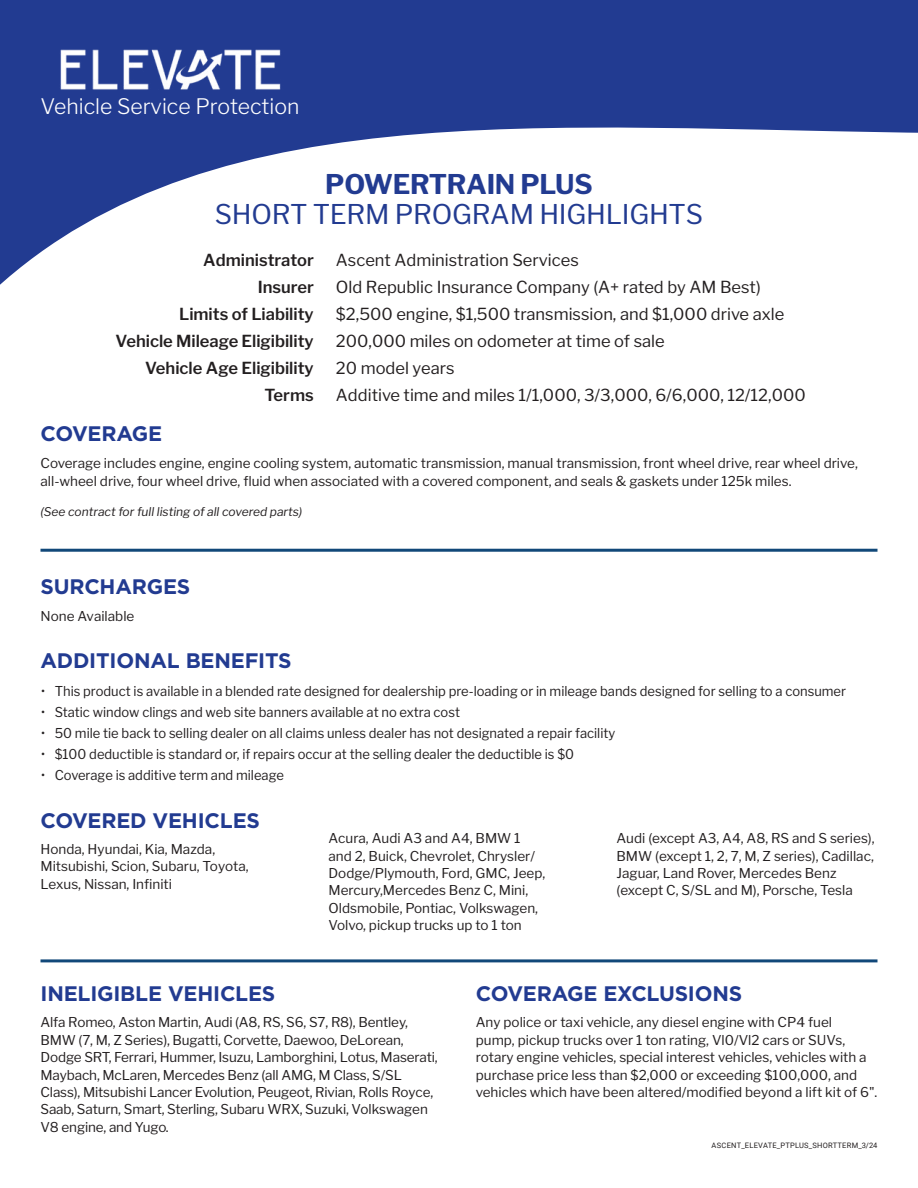
<style>
.page{position:relative;width:918px;height:1188px;background:#fff}
.page>*{position:absolute;margin:0;border:0;box-sizing:border-box;transform-origin:0 0}
.t1{font:27px "Libre Franklin";letter-spacing:-.01em;color:#223b91}
.t2{font:700 27px "Libre Franklin";letter-spacing:-.01em;color:#223b91}
.t3{font:300 21.3px "Libre Franklin";color:#fff}
.t4{font:700 21px "Gotham";letter-spacing:-.01em;color:#223b91}
.t5{font:16.5px/27px "Libre Franklin";color:#231f20}
.t6{font:600 16.5px/27px "Libre Franklin";color:#231f20;text-align:right}
.t7{font:13.5px/17.4px "Libre Franklin";color:#231f20}
.t8{font:13.5px "Libre Franklin";color:#231f20;scale:.96 1}
.t9{font:italic 12px "Libre Franklin";color:#231f20}
.t10{font:7.5px "Roboto";letter-spacing:.035em;color:#231f20}
</style>
<div class="page">
<hr style="left:40px;top:549px;width:838px;height:3px;background:#114879">
<svg style="left:0;top:0;width:918px;height:285px;fill:#223b91"></svg>
<img style="left:49px;top:40px;width:242px;height:51px">
<hr style="left:40px;top:959px;width:838px;height:3px;background:#114879">
<h2 class="t3" style="left:40px;top:94px;width:261px">Vehicle Service Protection</h2>
<h1 class="t2" style="left:325px;top:168px;width:269px">POWERTRAIN PLUS</h1>
<h1 class="t1" style="left:215px;top:198px;width:490px">SHORT TERM PROGRAM HIGHLIGHTS</h1>
<p class="t5" style="left:336px;top:246px;width:471px">Ascent Administration Services<br>Old Republic Insurance Company (A+ rated by AM Best) $2,500 engine, $1,500 transmission, and $1,000 drive axle 200,000 miles on odometer at time of sale<br>20 model years<br>Additive time and miles 1/1,000, 3/3,000, 6/6,000, 12/12,000</p>
<p class="t6" style="left:116px;top:246px;width:200px">Administrator<br>Insurer<br>Limits of Liability<br>Vehicle Mileage Eligibility<br>Vehicle Age Eligibility<br>Terms</p>
<h3 class="t4" style="left:40px;top:421px;width:123px">COVERAGE</h3>
<p class="t7" style="left:40px;top:454px;width:819px;line-height:18px">Coverage includes engine, engine cooling system, automatic transmission, manual transmission, front wheel drive, rear wheel drive, all-wheel drive, four wheel drive, fluid when associated with a covered component, and seals &amp; gaskets under 125k miles.</p>
<p class="t9" style="left:40px;top:504px;width:263px">(See contract for full listing of all covered parts)</p>
<h3 class="t4" style="left:40px;top:574px;width:151px">SURCHARGES</h3>
<p class="t7" style="left:40px;top:607px;width:95px">None Available</p>
<h3 class="t4" style="left:40px;top:649px;width:253px">ADDITIONAL BENEFITS</h3>
<p class="t8" style="left:41px;top:683px;width:840px">• This product is available in a blended rate designed for dealership pre-loading or in mileage bands designed for selling to a consumer</p>
<p class="t8" style="left:41px;top:704px;width:438px">• Static window clings and web site banners available at no extra cost</p>
<p class="t8" style="left:41px;top:725px;width:599px">• 50 mile tie back to selling dealer on all claims unless dealer has not designated a repair facility</p>
<p class="t8" style="left:41px;top:746px;width:557px">• $100 deductible is standard or, if repairs occur at the selling dealer the deductible is $0</p>
<p class="t8" style="left:41px;top:767px;width:254px">• Coverage is additive term and mileage</p>
<h3 class="t4" style="left:40px;top:808px;width:221px">COVERED VEHICLES</h3>
<p class="t7" style="left:40px;top:840px;width:210px">Honda, Hyundai, Kia, Mazda,<br>Mitsubishi, Scion, Subaru, Toyota,<br>Lexus, Nissan, Infiniti</p>
<p class="t7" style="left:328px;top:830px;width:218px">Acura, Audi A3 and A4, BMW 1 and 2, Buick, Chevrolet, Chrysler/<br>Dodge/Plymouth, Ford, GMC, Jeep,<br>Mercury,Mercedes Benz C, Mini,<br>Oldsmobile, Pontiac, Volkswagen,<br>Volvo, pickup trucks up to 1 ton</p>
<p class="t7" style="left:616px;top:830px;width:260px">Audi (except A3, A4, A8, RS and S series), BMW (except 1, 2, 7, M, Z series), Cadillac, Jaguar, Land Rover, Mercedes Benz (except C, S/SL and M), Porsche, Tesla</p>
<h3 class="t4" style="left:40px;top:982px;width:236px">INELIGIBLE VEHICLES</h3>
<p class="t7" style="left:40px;top:1014px;width:399px">Alfa Romeo, Aston Martin, Audi (A8, RS, S6, S7, R8), Bentley, BMW (7, M, Z Series), Bugatti, Corvette, Daewoo, DeLorean, Dodge SRT, Ferrari, Hummer, Isuzu, Lamborghini, Lotus, Maserati, Maybach, McLaren, Mercedes Benz (all AMG, M Class, S/SL Class), Mitsubishi Lancer Evolution, Peugeot, Rivian, Rolls Royce, Saab, Saturn, Smart, Sterling, Subaru WRX, Suzuki, Volkswagen V8 engine, and Yugo.</p>
<h3 class="t4" style="left:476px;top:982px;width:268px">COVERAGE EXCLUSIONS</h3>
<p class="t7" style="left:476px;top:1014px;width:403px">Any police or taxi vehicle, any diesel engine with CP4 fuel<br>pump, pickup trucks over 1 ton rating, Vl0/Vl2 cars or SUVs, rotary engine vehicles, special interest vehicles, vehicles with a purchase price less than $2,000 or exceeding $100,000, and vehicles which have been altered/modified beyond a lift kit of 6".</p>
<p class="t10" style="left:712px;top:1140px;width:167px">ASCENT_ELEVATE_PTPLUS_SHORTTERM_3/24</p>
</div>
